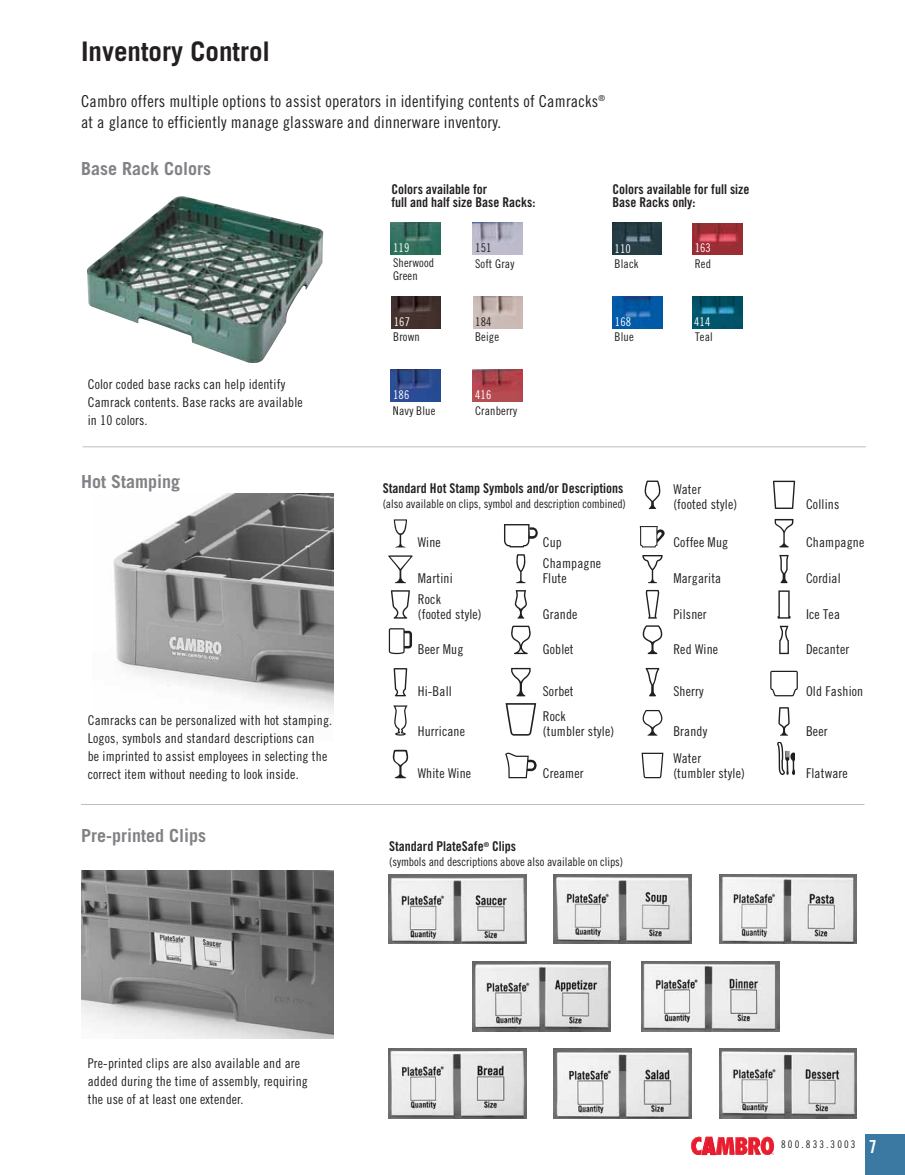
<style>
.page{position:relative;width:905px;height:1175px;background:#fff}
.page>*{position:absolute;margin:0;border:0;box-sizing:border-box;transform-origin:0 0}
.t1{font:700 27px "Trade Gothic";color:#231f20}
.t2{font:700 18px "Trade Gothic";color:#808285}
.t3{font:16.5px/21px "Trade Gothic LT Std Cn 18";letter-spacing:.015em;color:#231f20}
.t4{font:13.5px/18px "Trade Gothic LT Std Cn 18";letter-spacing:.015em;color:#231f20}
.t5{font:13.5px/13.5px "Trade Gothic LT Std Bd Cn 20";color:#231f20}
.t6{font:12px "Trade Gothic LT Std Cn 18";letter-spacing:-.005em;color:#231f20}
.t7{font:12px "Trade Gothic LT Std Cn 18";letter-spacing:.015em;color:#231f20}
.t8{font:12px "Trade Gothic LT Std Cn 18";letter-spacing:.015em;color:#fff}
.t9{font:10.5px "Trade Gothic LT Std Cn 18";letter-spacing:.2em;color:#231f20}
.s1{font-family:"Trade Gothic LT Std Bd Cn 20";font-size:18px;color:#fff}
</style>
<div class="page">
<img style="left:87px;top:196px;width:236px;height:167px">
<img style="left:81px;top:870px;width:252px;height:168px">
<img style="left:473px;top:370px;width:49px;height:31px">
<img style="left:391px;top:223px;width:49px;height:31px">
<img style="left:391px;top:296px;width:50px;height:32px">
<img style="left:473px;top:223px;width:49px;height:31px">
<img style="left:473px;top:296px;width:49px;height:32px">
<img style="left:391px;top:370px;width:49px;height:31px">
<img style="left:612px;top:223px;width:49px;height:31px">
<img style="left:692px;top:223px;width:50px;height:32px">
<img style="left:692px;top:296px;width:50px;height:32px">
<img style="left:612px;top:296px;width:50px;height:32px">
<hr style="left:82px;top:446px;width:783px;height:1px;background:#bcbec0">
<hr style="left:81px;top:804px;width:783px;height:1px;background:#bcbec0">
<svg style="left:644px;top:480px;width:16px;height:29px"></svg>
<svg style="left:773px;top:480px;width:22px;height:29px"></svg>
<svg style="left:393px;top:519px;width:14px;height:28px"></svg>
<svg style="left:504px;top:524px;width:33px;height:23px"></svg>
<svg style="left:639px;top:526px;width:26px;height:21px"></svg>
<svg style="left:774px;top:519px;width:19px;height:28px"></svg>
<svg style="left:388px;top:555px;width:24px;height:28px"></svg>
<svg style="left:516px;top:554px;width:10px;height:29px"></svg>
<svg style="left:642px;top:555px;width:20px;height:28px"></svg>
<svg style="left:779px;top:555px;width:9px;height:28px"></svg>
<svg style="left:391px;top:590px;width:19px;height:28px"></svg>
<svg style="left:514px;top:590px;width:13px;height:28px"></svg>
<svg style="left:645px;top:590px;width:14px;height:28px"></svg>
<svg style="left:777px;top:590px;width:13px;height:28px"></svg>
<svg style="left:389px;top:628px;width:23px;height:26px"></svg>
<svg style="left:511px;top:625px;width:20px;height:29px"></svg>
<svg style="left:642px;top:625px;width:20px;height:29px"></svg>
<svg style="left:779px;top:625px;width:9px;height:29px"></svg>
<svg style="left:393px;top:668px;width:14px;height:28px"></svg>
<svg style="left:511px;top:668px;width:19px;height:28px"></svg>
<svg style="left:645px;top:668px;width:14px;height:28px"></svg>
<svg style="left:770px;top:670px;width:27px;height:26px"></svg>
<svg style="left:393px;top:705px;width:14px;height:30px"></svg>
<svg style="left:505px;top:703px;width:31px;height:32px"></svg>
<svg style="left:642px;top:710px;width:20px;height:25px"></svg>
<svg style="left:778px;top:707px;width:11px;height:28px"></svg>
<svg style="left:392px;top:749px;width:17px;height:29px"></svg>
<svg style="left:505px;top:752px;width:31px;height:26px"></svg>
<svg style="left:641px;top:752px;width:22px;height:26px"></svg>
<svg style="left:777px;top:742px;width:17px;height:33px"></svg>
<img style="left:113px;top:493px;width:220px;height:219px">
<div style="left:865px;top:1134px;width:39px;height:40px;background:#3b79a2"></div>
<svg style="left:691px;top:1136px;width:83px;height:18px"></svg>
<img style="left:472px;top:961px;width:138px;height:70px">
<img style="left:388px;top:1048px;width:138px;height:70px">
<img style="left:719px;top:1048px;width:137px;height:70px">
<img style="left:641px;top:961px;width:138px;height:70px">
<img style="left:719px;top:874px;width:137px;height:69px">
<img style="left:554px;top:1048px;width:137px;height:70px">
<img style="left:554px;top:874px;width:137px;height:69px">
<img style="left:388px;top:874px;width:138px;height:69px">
<h1 class="t1" style="left:81px;top:35px;width:190px">Inventory Control</h1>
<p class="t3" style="left:81px;top:91px;width:525px">Cambro offers multiple options to assist operators in identifying contents of Camracks<sup>® </sup>at a glance to efficiently manage glassware and dinnerware inventory.</p>
<h2 class="t2" style="left:81px;top:157px;width:132px">Base Rack Colors</h2>
<p class="t4" style="left:88px;top:375px;width:216px">Color coded base racks can help identify<br>Camrack contents. Base racks are available in 10 colors.</p>
<h2 class="t2" style="left:81px;top:470px;width:101px">Hot Stamping</h2>
<p class="t4" style="left:88px;top:710px;width:246px">Camracks can be personalized with hot stamping.<br>Logos, symbols and standard descriptions can<br>be imprinted to assist employees in selecting the correct item without needing to look inside.</p>
<h2 class="t2" style="left:81px;top:824px;width:127px">Pre-printed Clips</h2>
<p class="t5" style="left:391px;top:182px;width:145px">Colors available for<br>full and half size Base Racks:</p>
<p class="t5" style="left:612px;top:182px;width:139px">Colors available for full size<br>Base Racks only:</p>
<p class="t8" style="left:393px;top:241px;width:18px">119</p>
<p class="t6" style="left:475px;top:241px;width:18px">151</p>
<p class="t8" style="left:614px;top:241px;width:18px">110</p>
<p class="t8" style="left:694px;top:241px;width:18px">163</p>
<p class="t7" style="left:393px;top:255px;width:43px">Sherwood</p>
<p class="t6" style="left:614px;top:256px;width:25px">Black</p>
<p class="t6" style="left:393px;top:269px;width:26px">Green</p>
<p class="t7" style="left:475px;top:256px;width:41px">Soft Gray</p>
<p class="t6" style="left:694px;top:256px;width:18px">Red</p>
<p class="t8" style="left:394px;top:314px;width:18px">167</p>
<p class="t6" style="left:475px;top:314px;width:18px">184</p>
<p class="t8" style="left:615px;top:314px;width:18px">168</p>
<p class="t6" style="left:393px;top:330px;width:28px">Brown</p>
<p class="t6" style="left:475px;top:330px;width:25px">Beige</p>
<p class="t6" style="left:614px;top:330px;width:21px">Blue</p>
<p class="t8" style="left:393px;top:388px;width:18px">186</p>
<p class="t7" style="left:393px;top:403px;width:44px">Navy Blue</p>
<p class="t8" style="left:475px;top:388px;width:18px">416</p>
<p class="t7" style="left:475px;top:403px;width:43px">Cranberry</p>
<p class="t5" style="left:382px;top:482px;width:242px">Standard Hot Stamp Symbols and/or Descriptions</p>
<p class="t6" style="left:382px;top:496px;width:245px">(also available on clips, symbol and description combined)</p>
<p class="t8" style="left:694px;top:314px;width:18px">414</p>
<p class="t6" style="left:695px;top:330px;width:19px">Teal</p>
<p class="t4" style="left:673px;top:482px;width:65px;line-height:14.9px">Water (footed style)</p>
<p class="t4" style="left:806px;top:495px;width:35px">Collins</p>
<p class="t4" style="left:418px;top:533px;width:25px">Wine</p>
<p class="t4" style="left:543px;top:533px;width:21px">Cup</p>
<p class="t4" style="left:673px;top:533px;width:56px">Coffee Mug</p>
<p class="t4" style="left:806px;top:533px;width:60px">Champagne</p>
<p class="t4" style="left:418px;top:569px;width:36px">Martini</p>
<p class="t4" style="left:543px;top:556px;width:60px;line-height:14.9px">Champagne<br>Flute</p>
<p class="t4" style="left:673px;top:569px;width:49px">Margarita</p>
<p class="t4" style="left:806px;top:569px;width:36px">Cordial</p>
<p class="t4" style="left:418px;top:591px;width:65px;line-height:14.9px">Rock<br>(footed style)</p>
<p class="t4" style="left:543px;top:604px;width:36px">Grande</p>
<p class="t4" style="left:673px;top:604px;width:35px">Pilsner</p>
<p class="t4" style="left:806px;top:604px;width:36px">Ice Tea</p>
<p class="t4" style="left:418px;top:640px;width:47px">Beer Mug</p>
<p class="t4" style="left:543px;top:640px;width:32px">Goblet</p>
<p class="t4" style="left:673px;top:640px;width:46px">Red Wine</p>
<p class="t4" style="left:806px;top:640px;width:45px">Decanter</p>
<p class="t4" style="left:418px;top:682px;width:36px">Hi-Ball</p>
<p class="t4" style="left:543px;top:682px;width:32px">Sorbet</p>
<p class="t4" style="left:673px;top:682px;width:32px">Sherry</p>
<p class="t4" style="left:806px;top:682px;width:59px">Old Fashion</p>
<p class="t4" style="left:418px;top:721px;width:49px">Hurricane</p>
<p class="t4" style="left:543px;top:708px;width:73px;line-height:14.9px">Rock<br>(tumbler style)</p>
<p class="t4" style="left:673px;top:721px;width:35px">Brandy</p>
<p class="t4" style="left:806px;top:721px;width:23px">Beer</p>
<p class="t4" style="left:418px;top:764px;width:55px">White Wine</p>
<p class="t4" style="left:543px;top:764px;width:42px">Creamer</p>
<p class="t5" style="left:389px;top:839px;width:128px">Standard PlateSafe<sup>®</sup> Clips</p>
<p class="t6" style="left:389px;top:854px;width:235px">(symbols and descriptions above also available on clips)</p>
<p class="t4" style="left:673px;top:751px;width:73px;line-height:14.9px">Water (tumbler style)</p>
<p class="t4" style="left:806px;top:764px;width:43px">Flatware</p>
<p class="t4" style="left:88px;top:1053px;width:221px">Pre-printed clips are also available and are added during the time of assembly, requiring the use of at least one extender.</p>
<p class="t9" style="left:781px;top:1138px;width:97px">800.833.3003 <span class="s1">7</span></p>
</div>
